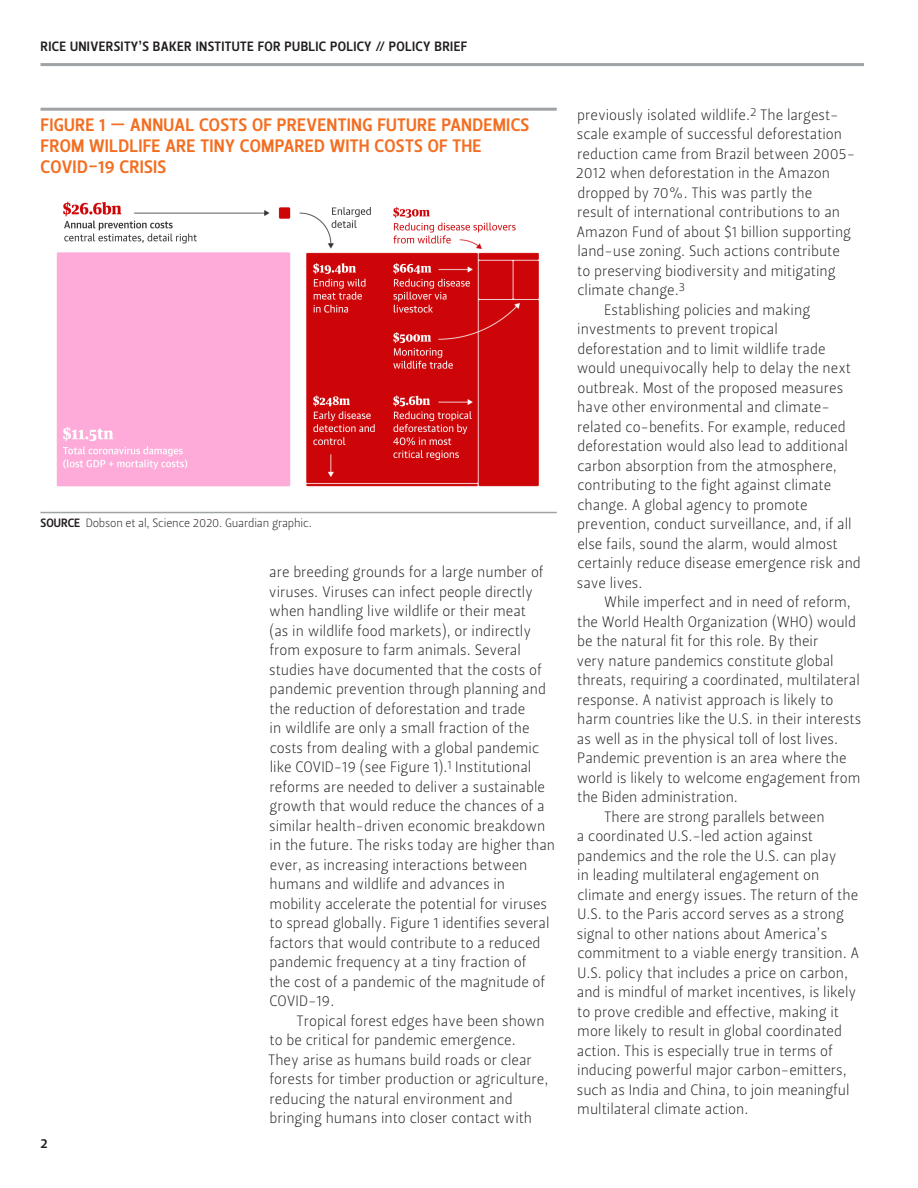
<style>
.page{position:relative;width:918px;height:1188px;background:#fff}
.page>*{position:absolute;margin:0;border:0;box-sizing:border-box;transform-origin:0 0}
.section_head{font:18px/21px "Leitura Sans Grot 3";letter-spacing:.015em;color:#f36e21}
.body_text{font:15px/19.5px "Leitura Sans Grot 1";color:#231f20}
.t1{font:13.5px "Leitura Sans Grot 3";letter-spacing:.025em;color:#231f20}
.Body_text___Hanging{font:12px "Leitura Sans Grot 1";letter-spacing:-.015em;color:#231f20}
.s1{font-family:"Leitura Sans Grot 3"}
</style>
<div class="page">
<hr style="left:40px;top:63px;width:824px;height:3px;background:#9fa3a6">
<hr style="left:40px;top:512px;width:517px;height:1px;background:#9fa3a6">
<hr style="left:40px;top:108px;width:517px;height:3px;background:#9fa3a6">
<img style="left:56px;top:201px;width:483px;height:286px">
<p class="t1" style="left:41px;top:39px;width:428px">RICE UNIVERSITY’S BAKER INSTITUTE FOR PUBLIC POLICY // POLICY BRIEF</p>
<p class="section_head" style="left:41px;top:114px;width:490px">FIGURE 1 — ANNUAL COSTS OF PREVENTING FUTURE PANDEMICS<br>FROM WILDLIFE ARE TINY COMPARED WITH COSTS OF THE<br>COVID-19 CRISIS</p>
<p class="Body_text___Hanging" style="left:41px;top:516px;width:273px"><span class="s1">SOURCE</span> Dobson et al, Science 2020. Guardian graphic.</p>
<p class="t1" style="left:40px;top:1135px;width:9px">2</p>
<p class="body_text" style="left:269px;top:563px;width:288px">are breeding grounds for a large number of viruses. Viruses can infect people directly when handling live wildlife or their meat<br>(as in wildlife food markets), or indirectly from exposure to farm animals. Several studies have documented that the costs of pandemic prevention through planning and the reduction of deforestation and trade<br>in wildlife are only a small fraction of the costs from dealing with a global pandemic like COVID-19 (see Figure 1).<sup>1</sup> Institutional reforms are needed to deliver a sustainable growth that would reduce the chances of a similar health-driven economic breakdown in the future. The risks today are higher than ever, as increasing interactions between humans and wildlife and advances in mobility accelerate the potential for viruses to spread globally. Figure 1 identifies several factors that would contribute to a reduced pandemic frequency at a tiny fraction of<br>the cost of a pandemic of the magnitude of COVID-19.</p>
<p class="body_text" style="left:268px;top:1011px;width:282px;text-indent:29px">Tropical forest edges have been shown to be critical for pandemic emergence.<br>They arise as humans build roads or clear forests for timber production or agriculture, reducing the natural environment and bringing humans into closer contact with</p>
<p class="body_text" style="left:576px;top:105px;width:281px">previously isolated wildlife.<sup>2</sup> The largest&shy;scale example of successful deforestation reduction came from Brazil between 2005- 2012 when deforestation in the Amazon dropped by 70%. This was partly the<br>result of international contributions to an Amazon Fund of about $1 billion supporting land-use zoning. Such actions contribute to preserving biodiversity and mitigating climate change.<sup>3</sup></p>
<p class="body_text" style="left:577px;top:300px;width:286px;text-indent:27px">Establishing policies and making investments to prevent tropical deforestation and to limit wildlife trade would unequivocally help to delay the next outbreak. Most of the proposed measures have other environmental and climate&shy;related co-benefits. For example, reduced deforestation would also lead to additional carbon absorption from the atmosphere, contributing to the fight against climate change. A global agency to promote prevention, conduct surveillance, and, if all else fails, sound the alarm, would almost certainly reduce disease emergence risk and save lives.</p>
<p class="body_text" style="left:576px;top:592px;width:286px;text-indent:28px">While imperfect and in need of reform, the World Health Organization (WHO) would be the natural fit for this role. By their<br>very nature pandemics constitute global threats, requiring a coordinated, multilateral response. A nativist approach is likely to harm countries like the U.S. in their interests as well as in the physical toll of lost lives.<br>Pandemic prevention is an area where the world is likely to welcome engagement from the Biden administration.</p>
<p class="body_text" style="left:577px;top:807px;width:284px;text-indent:27px">There are strong parallels between<br>a coordinated U.S.-led action against pandemics and the role the U.S. can play<br>in leading multilateral engagement on climate and energy issues. The return of the U.S. to the Paris accord serves as a strong signal to other nations about America’s commitment to a viable energy transition. A U.S. policy that includes a price on carbon, and is mindful of market incentives, is likely to prove credible and effective, making it more likely to result in global coordinated action. This is especially true in terms of inducing powerful major carbon-emitters, such as India and China, to join meaningful multilateral climate action.</p>
</div>
